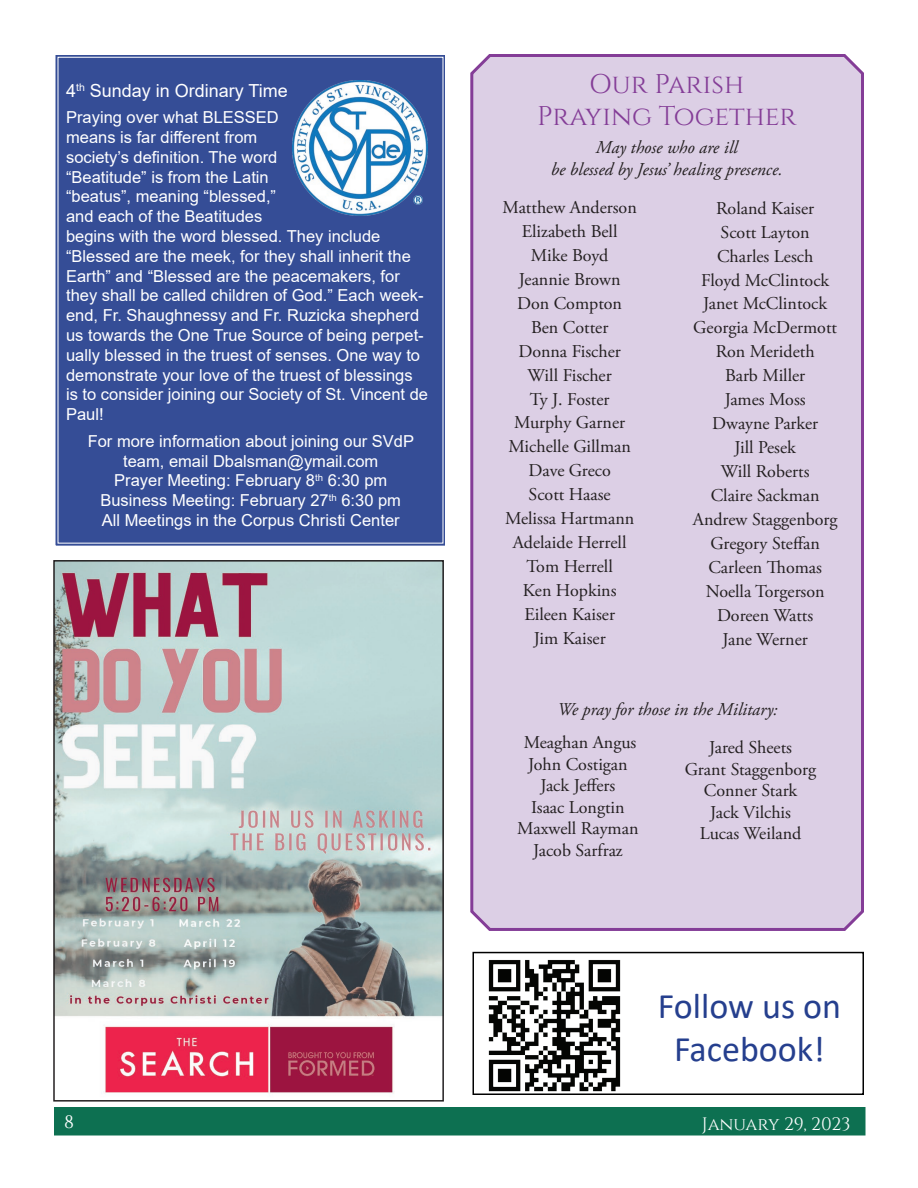
<style>
.page{position:relative;width:918px;height:1188px;background:#fff}
.page>*{position:absolute;margin:0;border:0;box-sizing:border-box;transform-origin:0 0}
.t1{font:36px/43.2px "Calibri";color:#253f8e;text-align:center}
.t2{font:27px/32.4px "Cinzel";color:#843d97;text-align:center}
.t3{font:18px/24px "Adobe Garamond Pro";letter-spacing:-.01em;color:#231f20;text-align:center}
.t4{font:italic 18px/21.6px "Adobe Garamond Pro";color:#231f20;text-align:center}
.t5{font:18px "Arial";color:#fff}
.t6{font:18px "Cinzel";color:#fff}
.t7{font:16.5px/19.8px "Arial";color:#fff}
</style>
<div class="page">
<div style="left:55px;top:1108px;width:810px;height:27px;background:#0d7051"></div>
<div style="left:54px;top:1107px;width:812px;height:29px;border:2px solid #0d7051"></div>
<div style="left:470px;top:54px;width:394px;height:877px;background:#dccfe5"></div>
<div style="left:55px;top:55px;width:390px;height:491px;background:#354d96"></div>
<img style="left:292px;top:81px;width:135px;height:139px">
<img style="left:480px;top:951px;width:149px;height:141px">
<div style="left:472px;top:952px;width:392px;height:143px;border:2px solid #000"></div>
<img style="left:56px;top:563px;width:385px;height:531px">
<div style="left:53px;top:560px;width:391px;height:542px;border:2px solid #231f20"></div>
<p class="t5" style="left:66px;top:78px;width:223px">4<sup>th</sup> Sunday in Ordinary Time</p>
<p class="t7" style="left:66px;top:107px;width:363px">Praying over what BLESSED<br>means is far different from<br>society’s definition. The word<br>“Beatitude” is from the Latin<br>“beatus”, meaning “blessed,”<br>and each of the Beatitudes<br>begins with the word blessed. They include “Blessed are the meek, for they shall inherit the Earth” and “Blessed are the peacemakers, for they shall be called children of God.” Each week&shy;end, Fr. Shaughnessy and Fr. Ruzicka shepherd us towards the One True Source of being perpet&shy;ually blessed in the truest of senses. One way to demonstrate your love of the truest of blessings is to consider joining our Society of St. Vincent de Paul!</p>
<p class="t7" style="left:88px;top:431px;width:328px;text-align:center">For more information about joining our SVdP team, email Dbalsman@ymail.com<br>Prayer Meeting: February 8<sup>th</sup> 6:30 pm Business Meeting: February 27<sup>th</sup> 6:30 pm<br>All Meetings in the Corpus Christi Center</p>
<h2 class="t2" style="left:537px;top:67px;width:261px">Our Parish<br>Praying Together</h2>
<p class="t4" style="left:551px;top:137px;width:233px">May those who are ill<br>be blessed by Jesus’ healing presence.</p>
<p class="t3" style="left:503px;top:195px;width:136px">Matthew Anderson<br>Elizabeth Bell<br>Mike Boyd<br>Jeannie Brown<br>Don Compton<br>Ben Cotter<br>Donna Fischer<br>Will Fischer<br>Ty J. Foster<br>Murphy Garner<br>Michelle Gillman<br>Dave Greco<br>Scott Haase<br>Melissa Hartmann<br>Adelaide Herrell<br>Tom Herrell<br>Ken Hopkins<br>Eileen Kaiser<br>Jim Kaiser</p>
<p class="t3" style="left:693px;top:196px;width:146px">Roland Kaiser<br>Scott Layton<br>Charles Lesch<br>Floyd McClintock<br>Janet McClintock<br>Georgia McDermott<br>Ron Merideth<br>Barb Miller<br>James Moss<br>Dwayne Parker<br>Jill Pesek<br>Will Roberts<br>Claire Sackman<br>Andrew Staggenborg<br>Gregory Steffan<br>Carleen Thomas<br>Noella Torgerson<br>Doreen Watts<br>Jane Werner</p>
<p class="t4" style="left:557px;top:699px;width:222px">We pray for those in the Military:</p>
<p class="t3" style="left:517px;top:732px;width:123px;line-height:21.6px">Meaghan Angus<br>John Costigan<br>Jack Jeffers<br>Isaac Longtin<br>Maxwell Rayman<br>Jacob Sarfraz</p>
<p class="t3" style="left:685px;top:737px;width:133px;line-height:21.6px">Jared Sheets<br>Grant Staggenborg<br>Conner Stark<br>Jack Vilchis<br>Lucas Weiland</p>
<h1 class="t1" style="left:658px;top:983px;width:185px">Follow us on<br>Facebook!</h1>
<p class="t6" style="left:64px;top:1111px;width:11px">8</p>
<p class="t6" style="left:702px;top:1114px;width:150px">January 29, 2023</p>
</div>
